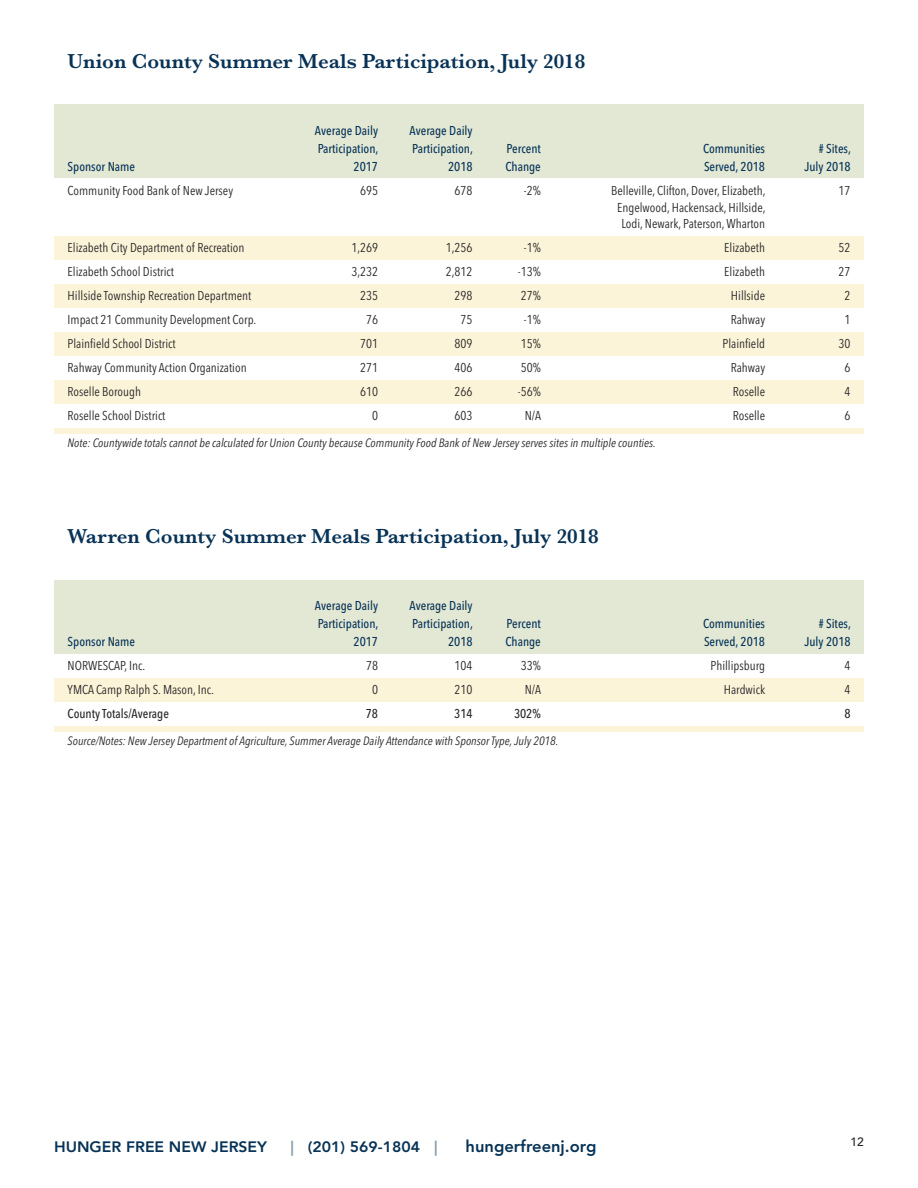
<style>
.page{position:relative;width:918px;height:1188px;background:#fff}
.page>*{position:absolute;margin:0;border:0;box-sizing:border-box;transform-origin:0 0}
.t1{font:600 21px "Baskerville";color:#083356}
.t2{font:800 16.5px "Avenir";color:#083356}
.t3{font:800 15px "Avenir";color:#083356;scale:1.05 1}
.t4{font:12.75px/16.5px "Avenir Next Condensed";color:#272526;text-align:center}
.t5{font:500 12.75px "Avenir Next Condensed";color:#083356}
.t6{font:500 12.75px "Avenir Next Condensed";color:#272526}
.t7{font:italic 12px "Avenir Next Condensed";color:#272526}
.t8{font:500 12px "Avenir";color:#272526}
.s1{color:#8499ab}
</style>
<div class="page">
<div style="left:54px;top:104px;width:810px;height:74px;background:#e3e8d5"></div>
<div style="left:54px;top:236px;width:810px;height:24px;background:#fcf4d9"></div>
<div style="left:54px;top:284px;width:810px;height:24px;background:#fcf4d9"></div>
<div style="left:54px;top:332px;width:810px;height:24px;background:#fcf4d9"></div>
<div style="left:54px;top:380px;width:810px;height:24px;background:#fcf4d9"></div>
<div style="left:54px;top:428px;width:810px;height:5px;background:#fcf4d9"></div>
<div style="left:54px;top:580px;width:810px;height:74px;background:#e3e8d5"></div>
<div style="left:54px;top:678px;width:810px;height:24px;background:#fcf4d9"></div>
<div style="left:54px;top:726px;width:810px;height:6px;background:#fcf4d9"></div>
<h1 class="t1" style="left:68px;top:47px;width:519px">Union County Summer Meals Participation, July 2018</h1>
<p class="t5" style="left:315px;top:123px;width:65px">Average Daily</p>
<p class="t5" style="left:409px;top:123px;width:65px">Average Daily</p>
<p class="t5" style="left:318px;top:141px;width:62px">Participation,</p>
<p class="t5" style="left:412px;top:141px;width:62px">Participation,</p>
<p class="t5" style="left:507px;top:141px;width:36px">Percent</p>
<p class="t5" style="left:703px;top:141px;width:64px">Communities</p>
<p class="t5" style="left:819px;top:141px;width:34px"># Sites,</p>
<p class="t5" style="left:68px;top:159px;width:69px">Sponsor Name</p>
<p class="t5" style="left:354px;top:159px;width:26px">2017</p>
<p class="t5" style="left:448px;top:159px;width:26px">2018</p>
<p class="t5" style="left:505px;top:159px;width:37px">Change</p>
<p class="t5" style="left:704px;top:159px;width:63px">Served, 2018</p>
<p class="t5" style="left:804px;top:159px;width:48px">July 2018</p>
<p class="t4" style="left:68px;top:182px;width:167px">Community Food Bank of New Jersey</p>
<p class="t4" style="left:360px;top:182px;width:19px">695</p>
<p class="t4" style="left:455px;top:182px;width:19px">678</p>
<p class="t4" style="left:524px;top:182px;width:18px">-2%</p>
<p class="t4" style="left:611px;top:182px;width:156px">Belleville, Clifton, Dover, Elizabeth,</p>
<p class="t4" style="left:839px;top:182px;width:13px">17</p>
<p class="t4" style="left:617px;top:198px;width:150px">Engelwood, Hackensack, Hillside,<br>Lodi, Newark, Paterson,Wharton</p>
<p class="t4" style="left:68px;top:239px;width:178px">Elizabeth City Department of Recreation</p>
<p class="t4" style="left:351px;top:239px;width:28px">1,269</p>
<p class="t4" style="left:446px;top:239px;width:28px">1,256</p>
<p class="t4" style="left:524px;top:239px;width:18px">-1%</p>
<p class="t4" style="left:724px;top:239px;width:42px">Elizabeth</p>
<p class="t4" style="left:839px;top:239px;width:13px">52</p>
<p class="t4" style="left:68px;top:263px;width:108px">Elizabeth School District</p>
<p class="t4" style="left:351px;top:263px;width:28px">3,232</p>
<p class="t4" style="left:446px;top:263px;width:28px">2,812</p>
<p class="t4" style="left:518px;top:263px;width:24px">-13%</p>
<p class="t4" style="left:724px;top:263px;width:42px">Elizabeth</p>
<p class="t4" style="left:839px;top:263px;width:13px">27</p>
<p class="t4" style="left:68px;top:287px;width:185px">Hillside Township Recreation Department</p>
<p class="t4" style="left:360px;top:287px;width:19px">235</p>
<p class="t4" style="left:455px;top:287px;width:19px">298</p>
<p class="t4" style="left:521px;top:287px;width:22px">27%</p>
<p class="t4" style="left:731px;top:287px;width:36px">Hillside</p>
<p class="t4" style="left:845px;top:287px;width:7px">2</p>
<p class="t4" style="left:68px;top:311px;width:190px">Impact 21 Community Development Corp.</p>
<p class="t4" style="left:366px;top:311px;width:13px">76</p>
<p class="t4" style="left:461px;top:311px;width:13px">75</p>
<p class="t4" style="left:524px;top:311px;width:18px">-1%</p>
<p class="t4" style="left:731px;top:311px;width:36px">Rahway</p>
<p class="t4" style="left:845px;top:311px;width:7px">1</p>
<p class="t4" style="left:68px;top:335px;width:110px">Plainfield School District</p>
<p class="t4" style="left:360px;top:335px;width:19px">701</p>
<p class="t4" style="left:455px;top:335px;width:19px">809</p>
<p class="t4" style="left:521px;top:335px;width:22px">15%</p>
<p class="t4" style="left:723px;top:335px;width:44px">Plainfield</p>
<p class="t4" style="left:839px;top:335px;width:13px">30</p>
<p class="t4" style="left:68px;top:359px;width:181px">Rahway Community Action Organization</p>
<p class="t4" style="left:360px;top:359px;width:19px">271</p>
<p class="t4" style="left:455px;top:359px;width:19px">406</p>
<p class="t4" style="left:521px;top:359px;width:22px">50%</p>
<p class="t4" style="left:731px;top:359px;width:36px">Rahway</p>
<p class="t4" style="left:845px;top:359px;width:7px">6</p>
<p class="t4" style="left:68px;top:383px;width:75px">Roselle Borough</p>
<p class="t4" style="left:360px;top:383px;width:19px">610</p>
<p class="t4" style="left:455px;top:383px;width:19px">266</p>
<p class="t4" style="left:518px;top:383px;width:24px">-56%</p>
<p class="t4" style="left:733px;top:383px;width:34px">Roselle</p>
<p class="t4" style="left:845px;top:383px;width:7px">4</p>
<p class="t4" style="left:68px;top:407px;width:99px">Roselle School District</p>
<p class="t4" style="left:372px;top:407px;width:7px">0</p>
<p class="t4" style="left:455px;top:407px;width:19px">603</p>
<p class="t4" style="left:525px;top:407px;width:18px">N/A</p>
<p class="t4" style="left:733px;top:407px;width:34px">Roselle</p>
<p class="t4" style="left:845px;top:407px;width:7px">6</p>
<p class="t7" style="left:68px;top:436px;width:590px">Note: Countywide totals cannot be calculated for Union County because Community Food Bank of New Jersey serves sites in multiple counties.</p>
<h1 class="t1" style="left:67px;top:522px;width:533px">Warren County Summer Meals Participation, July 2018</h1>
<p class="t5" style="left:315px;top:598px;width:65px">Average Daily</p>
<p class="t5" style="left:409px;top:598px;width:65px">Average Daily</p>
<p class="t5" style="left:318px;top:616px;width:62px">Participation,</p>
<p class="t5" style="left:412px;top:616px;width:62px">Participation,</p>
<p class="t5" style="left:507px;top:616px;width:36px">Percent</p>
<p class="t5" style="left:703px;top:616px;width:64px">Communities</p>
<p class="t5" style="left:819px;top:616px;width:34px"># Sites,</p>
<p class="t5" style="left:68px;top:634px;width:69px">Sponsor Name</p>
<p class="t5" style="left:354px;top:634px;width:26px">2017</p>
<p class="t5" style="left:448px;top:634px;width:26px">2018</p>
<p class="t5" style="left:505px;top:634px;width:37px">Change</p>
<p class="t5" style="left:704px;top:634px;width:63px">Served, 2018</p>
<p class="t5" style="left:804px;top:634px;width:48px">July 2018</p>
<p class="t4" style="left:68px;top:657px;width:79px">NORWESCAP, Inc.</p>
<p class="t4" style="left:366px;top:657px;width:13px">78</p>
<p class="t4" style="left:455px;top:657px;width:19px">104</p>
<p class="t4" style="left:521px;top:657px;width:22px">33%</p>
<p class="t4" style="left:711px;top:657px;width:56px">Phillipsburg</p>
<p class="t4" style="left:845px;top:657px;width:7px">4</p>
<p class="t4" style="left:68px;top:681px;width:148px">YMCA Camp Ralph S. Mason, Inc.</p>
<p class="t4" style="left:372px;top:681px;width:7px">0</p>
<p class="t4" style="left:455px;top:681px;width:19px">210</p>
<p class="t4" style="left:525px;top:681px;width:18px">N/A</p>
<p class="t4" style="left:724px;top:681px;width:43px">Hardwick</p>
<p class="t4" style="left:845px;top:681px;width:7px">4</p>
<p class="t6" style="left:68px;top:706px;width:103px">County Totals/Average</p>
<p class="t6" style="left:366px;top:706px;width:14px">78</p>
<p class="t6" style="left:454px;top:706px;width:20px">314</p>
<p class="t6" style="left:514px;top:706px;width:28px">302%</p>
<p class="t6" style="left:844px;top:706px;width:8px">8</p>
<p class="t7" style="left:68px;top:734px;width:492px">Source/Notes: New Jersey Department of Agriculture, Summer Average Daily Attendance with Sponsor Type,July 2018.</p>
<p class="t3" style="left:54px;top:1135px;width:205px">HUNGER FREE NEW JERSEY</p>
<p class="t3" style="left:291px;top:1135px;width:142px"><span class="s1">|</span> (201) 569-1804 <span class="s1">|</span></p>
<p class="t2" style="left:466px;top:1133px;width:132px">hungerfreenj.org</p>
<p class="t8" style="left:851px;top:1131px;width:15px">12</p>
</div>
